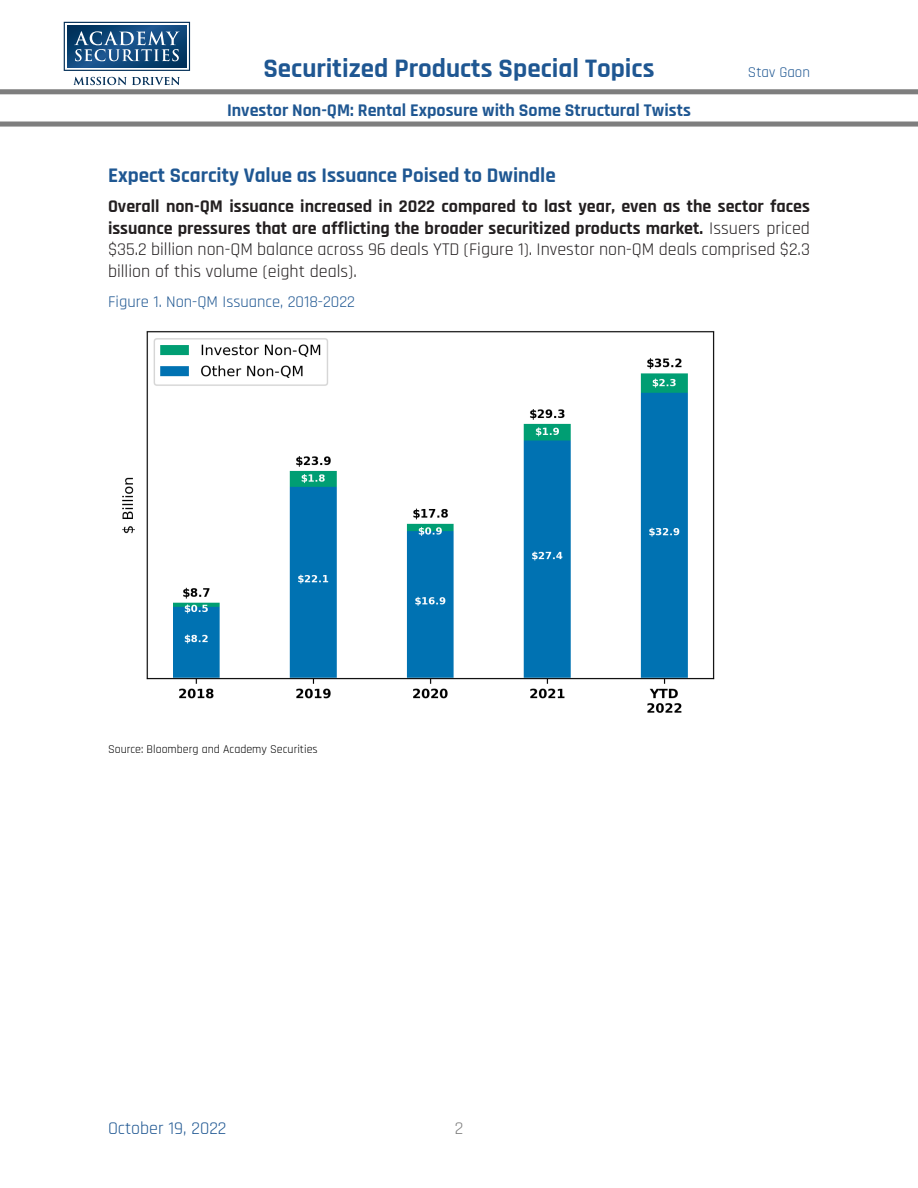
<style>
.page{position:relative;width:918px;height:1188px;background:#fff}
.page>*{position:absolute;margin:0;border:0;box-sizing:border-box;transform-origin:0 0}
.t1{font:700 27px "Rajdhani";color:#1f5792}
.Section_Head{font:700 21px "Rajdhani";color:#1f5792}
.t2{font:700 18px/21.6px "Rajdhani";color:#231f20;text-align:justify}
.t3{font:700 18px "Rajdhani";color:#1f5792}
.t4{font:18px "Rajdhani";color:#1f5792}
.t5{font:18px "Rajdhani";color:#7e7e7e}
.Figure_title{font:16.5px "Rajdhani";color:#1f5792}
.t6{font:15px "Rajdhani";color:#1f5792}
.Figure_source{font:12px "Rajdhani";color:#000}
.s1{font-weight:400}
</style>
<div class="page">
<svg style="left:64px;top:22px;width:126px;height:49px;background:#436e95"></svg>
<svg style="left:73px;top:77px;width:107px;height:8px"></svg>
<div style="left:0;top:89px;width:918px;height:5px;background:#7e7e7e"></div>
<div style="left:0;top:122px;width:918px;height:5px;background:#7e7e7e"></div>
<img style="left:122px;top:331px;width:593px;height:382px">
<h1 class="t1" style="left:263px;top:52px;width:393px">Securitized Products Special Topics</h1>
<p class="t6" style="left:748px;top:63px;width:64px">Stav Gaon</p>
<p class="t3" style="left:227px;top:100px;width:465px">Investor Non-QM: Rental Exposure with Some Structural Twists</p>
<p class="Section_Head" style="left:108px;top:162px;width:449px">Expect Scarcity Value as Issuance Poised to Dwindle</p>
<p class="t2" style="left:108px;top:196px;width:704px">Overall non-QM issuance increased in 2022 compared to last year, even as the sector faces issuance pressures that are afflicting the broader securitized products market. <span class="s1">Issuers priced $35.2 billion non-QM balance across 96 deals YTD (Figure 1). Investor non-QM deals comprised $2.3 billion of this volume (eight deals).</span></p>
<p class="Figure_title" style="left:108px;top:292px;width:249px">Figure 1. Non-QM Issuance, 2018-2022</p>
<p class="Figure_source" style="left:108px;top:742px;width:211px">Source: Bloomberg and Academy Securities</p>
<p class="t4" style="left:108px;top:1118px;width:120px">October 19, 2022</p>
<p class="t5" style="left:455px;top:1118px;width:10px">2</p>
</div>
